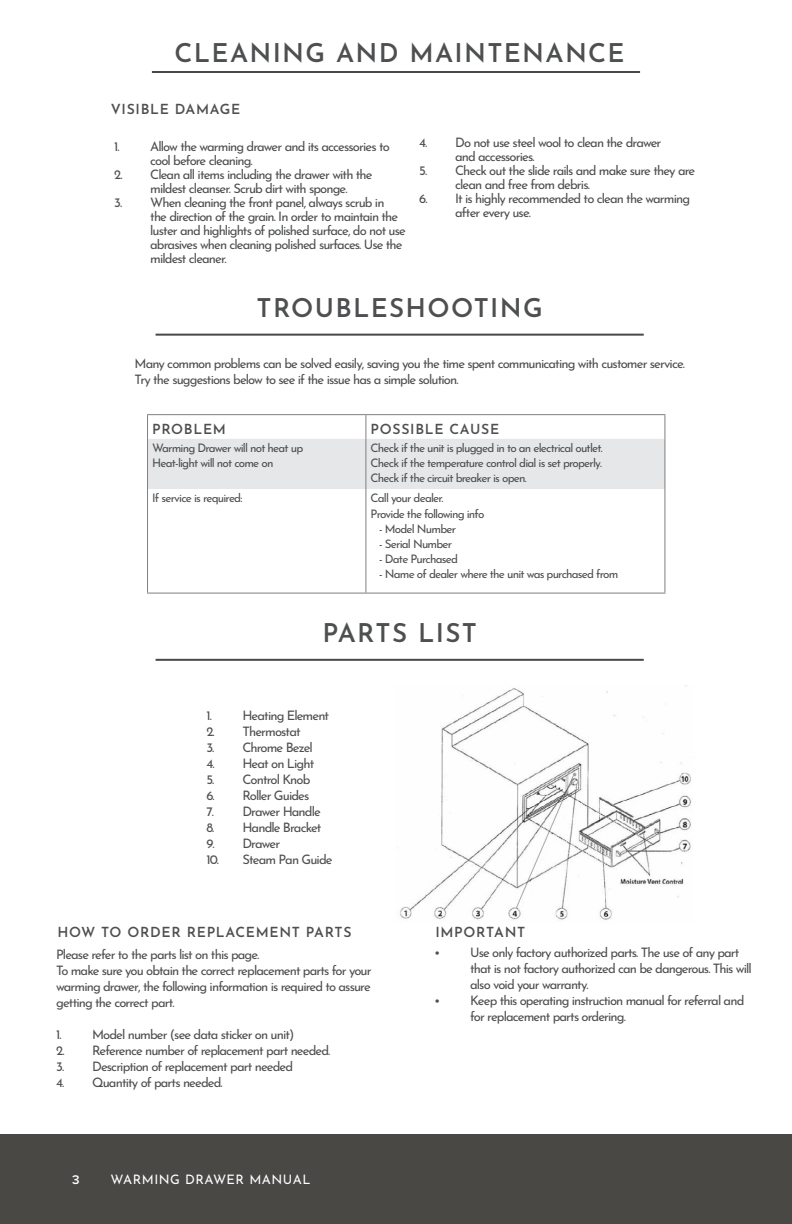
<style>
.page{position:relative;width:792px;height:1224px;background:#fff}
.page>*{position:absolute;margin:0;border:0;box-sizing:border-box;transform-origin:0 0}
.AMD_Header_1{font:600 26px "Josefin Sans";letter-spacing:.05em;color:#4e4f50}
.AMD_Header_3{font:600 14px "Josefin Sans";letter-spacing:.05em;color:#4e4f50}
.AMD_Body_Copy_Bullet{font:13px/14px "Josefin Sans";letter-spacing:-.07em;color:#4e4f50}
.AMD_Body_Copy_2{font:13px "Josefin Sans";letter-spacing:-.07em;color:#4e4f50}
.t1{font:13px "Josefin Sans";letter-spacing:.04em;color:#fff}
.t2{font:600 13px "Proxima Nova";color:#fff}
.AMD_Body_Copy_2-2{font:11.6px "Josefin Sans";letter-spacing:-.07em;color:#4e4f50}
</style>
<div class="page">
<div style="left:0;top:1134px;width:792px;height:90px;background:#4a4845"></div>
<hr style="left:152px;top:71px;width:488px;height:2px;background:#4a4845">
<hr style="left:156px;top:334px;width:488px;height:2px;background:#4a4845">
<hr style="left:147px;top:414px;width:219px;height:1px;background:#847f7d">
<hr style="left:366px;top:414px;width:299px;height:1px;background:#847f7d">
<hr style="left:147px;top:489px;width:1px;height:104px;background:#847f7d">
<hr style="left:664px;top:489px;width:1px;height:104px;background:#847f7d">
<hr style="left:147px;top:593px;width:219px;height:1px;background:#847f7d">
<hr style="left:366px;top:593px;width:299px;height:1px;background:#847f7d">
<svg style="left:147px;top:415px;width:518px;height:74px"></svg>
<hr style="left:365px;top:439px;width:1px;height:50px;background:#847f7d">
<hr style="left:365px;top:489px;width:1px;height:104px;background:#847f7d">
<img style="left:400px;top:688px;width:291px;height:232px">
<hr style="left:156px;top:659px;width:488px;height:2px;background:#4a4845">
<p class="AMD_Header_1" style="left:175px;top:33px;width:452px">CLEANING AND MAINTENANCE</p>
<p class="AMD_Header_3" style="left:111px;top:98px;width:131px">VISIBLE DAMAGE</p>
<p class="AMD_Body_Copy_Bullet" style="left:150px;top:138px;width:241px;text-indent:-36px">1. Allow the warming drawer and its accessories to cool before cleaning.</p>
<p class="AMD_Body_Copy_Bullet" style="left:150px;top:166px;width:224px;text-indent:-36px">2. Clean all items including the drawer with the mildest cleanser. Scrub dirt with sponge.</p>
<p class="AMD_Body_Copy_Bullet" style="left:150px;top:194px;width:257px;text-indent:-36px">3. When cleaning the front panel, always scrub in<br>the direction of the grain. In order to maintain the luster and highlights of polished surface, do not use abrasives when cleaning polished surfaces. Use the mildest cleaner.</p>
<p class="AMD_Body_Copy_Bullet" style="left:455px;top:135px;width:208px;text-indent:-36px">4. Do not use steel wool to clean the drawer and accessories.</p>
<p class="AMD_Body_Copy_Bullet" style="left:455px;top:163px;width:242px;text-indent:-36px">5. Check out the slide rails and make sure they are clean and free from debris.</p>
<p class="AMD_Body_Copy_Bullet" style="left:455px;top:191px;width:236px;text-indent:-36px">6. It is highly recommended to clean the warming after every use.</p>
<p class="AMD_Header_1" style="left:257px;top:289px;width:288px">TROUBLESHOOTING</p>
<p class="AMD_Body_Copy_2" style="left:135px;top:354px;width:552px">Many common problems can be solved easily, saving you the time spent communicating with customer service.</p>
<p class="AMD_Body_Copy_2" style="left:135px;top:370px;width:326px">Try the suggestions below to see if the issue has a simple solution.</p>
<p class="AMD_Header_3" style="left:152px;top:419px;width:75px">PROBLEM</p>
<p class="AMD_Header_3" style="left:371px;top:419px;width:130px">POSSIBLE CAUSE</p>
<p class="AMD_Body_Copy_2-2" style="left:152px;top:440px;width:153px">Warming Drawer will not heat up</p>
<p class="AMD_Body_Copy_2-2" style="left:152px;top:455px;width:123px">Heat-light will not come on</p>
<p class="AMD_Body_Copy_2-2" style="left:371px;top:440px;width:234px">Check if the unit is plugged in to an electrical outlet.</p>
<p class="AMD_Body_Copy_2-2" style="left:371px;top:455px;width:233px">Check if the temperature control dial is set properly.</p>
<p class="AMD_Body_Copy_2-2" style="left:371px;top:470px;width:158px">Check if the circuit breaker is open.</p>
<p class="AMD_Body_Copy_2-2" style="left:152px;top:490px;width:92px">If service is required:</p>
<p class="AMD_Body_Copy_2-2" style="left:371px;top:490px;width:74px">Call your dealer.</p>
<p class="AMD_Body_Copy_2-2" style="left:371px;top:505px;width:115px">Provide the following info</p>
<p class="AMD_Body_Copy_2-2" style="left:379px;top:520px;width:78px">- Model Number</p>
<p class="AMD_Body_Copy_2-2" style="left:379px;top:535px;width:74px">- Serial Number</p>
<p class="AMD_Body_Copy_2-2" style="left:379px;top:550px;width:80px">- Date Purchased</p>
<p class="AMD_Body_Copy_2-2" style="left:379px;top:565px;width:241px">- Name of dealer where the unit was purchased from</p>
<p class="AMD_Header_1" style="left:322px;top:613px;width:156px">PARTS LIST</p>
<p class="AMD_Body_Copy_Bullet" style="left:206px;top:707px;width:124px">1. Heating Element</p>
<p class="AMD_Body_Copy_Bullet" style="left:206px;top:723px;width:96px">2. Thermostat</p>
<p class="AMD_Body_Copy_Bullet" style="left:206px;top:739px;width:108px">3. Chrome Bezel</p>
<p class="AMD_Body_Copy_Bullet" style="left:206px;top:755px;width:109px">4. Heat on Light</p>
<p class="AMD_Body_Copy_Bullet" style="left:206px;top:771px;width:106px">5. Control Knob</p>
<p class="AMD_Body_Copy_Bullet" style="left:206px;top:787px;width:105px">6. Roller Guides</p>
<p class="AMD_Body_Copy_Bullet" style="left:206px;top:803px;width:116px">7. Drawer Handle</p>
<p class="AMD_Body_Copy_Bullet" style="left:206px;top:819px;width:117px">8. Handle Bracket</p>
<p class="AMD_Body_Copy_Bullet" style="left:206px;top:835px;width:75px">9. Drawer</p>
<p class="AMD_Body_Copy_Bullet" style="left:206px;top:851px;width:128px">10. Steam Pan Guide</p>
<p class="AMD_Header_3" style="left:57px;top:922px;width:296px">HOW TO ORDER REPLACEMENT PARTS</p>
<p class="AMD_Header_3" style="left:435px;top:922px;width:91px">IMPORTANT</p>
<p class="AMD_Body_Copy_Bullet" style="left:56px;top:946px;width:205px">Please refer to the parts list on this page.</p>
<p class="AMD_Body_Copy_Bullet" style="left:56px;top:961px;width:317px;line-height:16px;text-align:justify">To make sure you obtain the correct replacement parts for your warming drawer, the following information is required to assure getting the correct part.</p>
<p class="AMD_Body_Copy_Bullet" style="left:56px;top:1026px;width:240px">1. Model number (see data sticker on unit)</p>
<p class="AMD_Body_Copy_Bullet" style="left:56px;top:1042px;width:276px">2. Reference number of replacement part needed.</p>
<p class="AMD_Body_Copy_Bullet" style="left:56px;top:1058px;width:239px">3. Description of replacement part needed</p>
<p class="AMD_Body_Copy_Bullet" style="left:56px;top:1074px;width:168px">4. Quantity of parts needed.</p>
<p class="t2" style="left:72px;top:1170px;width:9px">3</p>
<p class="t1" style="left:111px;top:1169px;width:201px">WARMING DRAWER MANUAL</p>
<p class="AMD_Body_Copy_Bullet" style="left:470px;top:943px;width:283px;line-height:16px;text-indent:-36px">• Use only factory authorized parts. The use of any part that is not factory authorized can be dangerous. This will also void your warranty.</p>
<p class="AMD_Body_Copy_Bullet" style="left:470px;top:991px;width:276px;line-height:16px;text-indent:-36px">• Keep this operating instruction manual for referral and for replacement parts ordering.</p>
</div>
